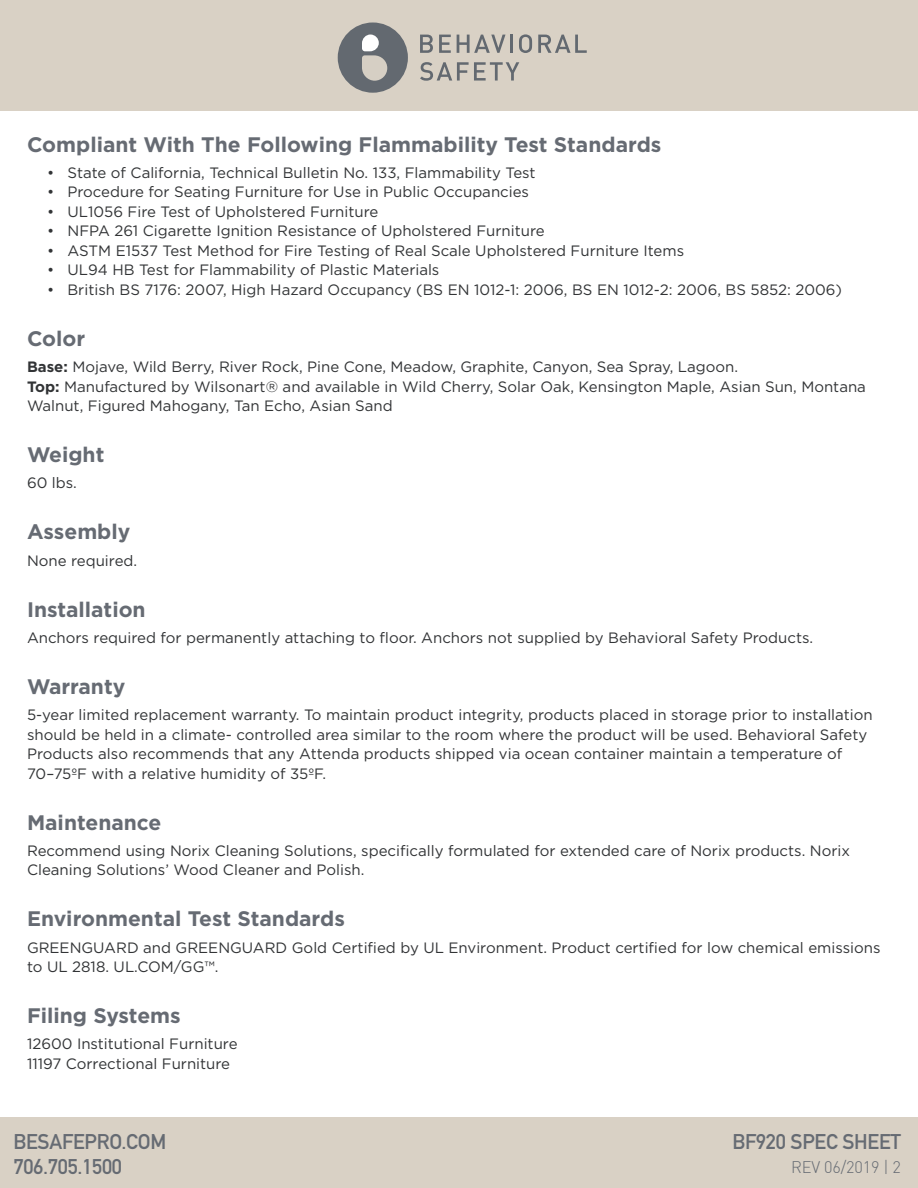
<style>
.page{position:relative;width:918px;height:1188px;background:#fff}
.page>*{position:absolute;margin:0;border:0;box-sizing:border-box;transform-origin:0 0}
.Heading_2{font:700 21px "Gotham";color:#666b73}
.t1{font:700 21px/25.2px "DIN Alternate";letter-spacing:-.01em;color:#666b73}
.t2{font:300 16.5px "DIN";letter-spacing:-.01em;color:#666b73}
.t3{font:15px/19.5px "Gotham";color:#323436}
.s1{font-weight:700}
</style>
<div class="page">
<div style="left:0;top:1117px;width:918px;height:71px;background:#d9d1c5"></div>
<div style="left:0;top:0;width:918px;height:111px;background:#d9d1c5"></div>
<div style="left:338px;top:23px;width:70px;height:70px;background:#636970;border-radius:50%"></div>
<svg style="left:362px;top:34px;width:25px;height:47px"></svg>
<svg style="left:420px;top:35px;width:13px;height:18px"></svg>
<svg style="left:439px;top:35px;width:12px;height:18px"></svg>
<svg style="left:457px;top:35px;width:49px;height:18px"></svg>
<hr style="left:510px;top:35px;width:3px;height:18px;background:#636970">
<svg style="left:519px;top:34px;width:13px;height:19px"></svg>
<svg style="left:538px;top:35px;width:49px;height:18px"></svg>
<svg style="left:420px;top:62px;width:99px;height:19px"></svg>
<p class="Heading_2" style="left:27px;top:132px;width:636px">Compliant With The Following Flammability Test Standards</p>
<p class="t3" style="left:47px;top:163px;width:490px">• State of California, Technical Bulletin No. 133, Flammability Test</p>
<p class="t3" style="left:47px;top:182px;width:483px">• Procedure for Seating Furniture for Use in Public Occupancies</p>
<p class="t3" style="left:47px;top:202px;width:333px">• UL1056 Fire Test of Upholstered Furniture</p>
<p class="t3" style="left:47px;top:221px;width:499px">• NFPA 261 Cigarette Ignition Resistance of Upholstered Furniture</p>
<p class="t3" style="left:47px;top:241px;width:638px">• ASTM E1537 Test Method for Fire Testing of Real Scale Upholstered Furniture Items</p>
<p class="t3" style="left:47px;top:260px;width:394px">• UL94 HB Test for Flammability of Plastic Materials</p>
<p class="t3" style="left:47px;top:280px;width:796px">• British BS 7176: 2007, High Hazard Occupancy (BS EN 1012-1: 2006, BS EN 1012-2: 2006, BS 5852: 2006)</p>
<p class="Heading_2" style="left:27px;top:326px;width:60px">Color</p>
<p class="t3" style="left:27px;top:357px;width:713px"><span class="s1">Base:</span> Mojave, Wild Berry, River Rock, Pine Cone, Meadow, Graphite, Canyon, Sea Spray, Lagoon.</p>
<p class="t3" style="left:27px;top:376px;width:840px"><span class="s1">Top:</span> Manufactured by Wilsonart® and available in Wild Cherry, Solar Oak, Kensington Maple, Asian Sun, Montana<br>Walnut, Figured Mahogany, Tan Echo, Asian Sand</p>
<p class="Heading_2" style="left:27px;top:443px;width:79px">Weight</p>
<p class="t3" style="left:27px;top:473px;width:51px">60 lbs.</p>
<p class="Heading_2" style="left:27px;top:520px;width:105px">Assembly</p>
<p class="t3" style="left:27px;top:550px;width:112px">None required.</p>
<p class="Heading_2" style="left:27px;top:597px;width:120px">Installation</p>
<p class="t3" style="left:27px;top:628px;width:788px">Anchors required for permanently attaching to floor. Anchors not supplied by Behavioral Safety Products.</p>
<p class="Heading_2" style="left:27px;top:674px;width:100px">Warranty</p>
<p class="t3" style="left:27px;top:705px;width:847px">5-year limited replacement warranty. To maintain product integrity, products placed in storage prior to installation should be held in a climate- controlled area similar to the room where the product will be used. Behavioral Safety Products also recommends that any Attenda products shipped via ocean container maintain a temperature of 70–75ºF with a relative humidity of 35ºF.</p>
<p class="Heading_2" style="left:27px;top:810px;width:136px">Maintenance</p>
<p class="t3" style="left:27px;top:841px;width:825px">Recommend using Norix Cleaning Solutions, specifically formulated for extended care of Norix products. Norix<br>Cleaning Solutions’ Wood Cleaner and Polish.</p>
<p class="Heading_2" style="left:27px;top:907px;width:319px">Environmental Test Standards</p>
<p class="t3" style="left:27px;top:937px;width:855px">GREENGUARD and GREENGUARD Gold Certified by UL Environment. Product certified for low chemical emissions to UL 2818. UL.COM/GG™.</p>
<p class="Heading_2" style="left:27px;top:1004px;width:155px">Filing Systems</p>
<p class="t3" style="left:27px;top:1034px;width:212px">12600 Institutional Furniture</p>
<p class="t3" style="left:27px;top:1054px;width:205px">11197 Correctional Furniture</p>
<h1 class="t1" style="left:14px;top:1127px;width:154px">BESAFEPRO.COM<br>706.705.1500</h1>
<h1 class="t1" style="left:732px;top:1128px;width:170px">BF920 SPEC SHEET</h1>
<p class="t2" style="left:791px;top:1157px;width:112px">REV 06/2019 | 2</p>
</div>
